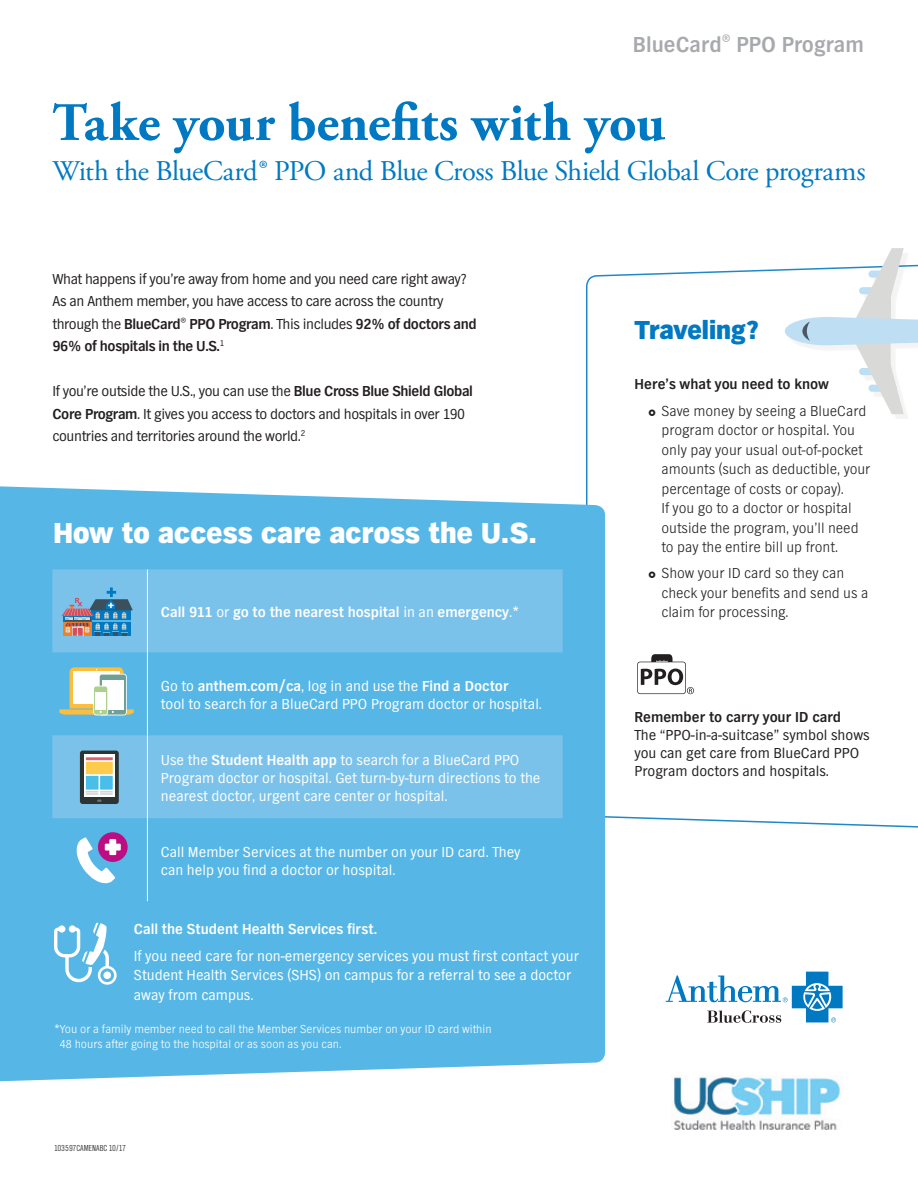
<style>
.page{position:relative;width:918px;height:1188px;background:#fff}
.page>*{position:absolute;margin:0;border:0;box-sizing:border-box;transform-origin:0 0}
.t1{font:700 54px "Adobe Garamond Pro";letter-spacing:-.005em;color:#0079c2}
.t2{font:800 30px "TV Nord EF";color:#fff}
.t3{font:28.5px "Adobe Garamond Pro";letter-spacing:-.02em;color:#0079c2}
.t4{font:800 27px "TV Nord EF";letter-spacing:-.01em;color:#0079c2}
.t5{font:700 22.5px "TV Nord EF";color:#a8a9ad}
.t6{font:15px/18px "TV Nord EF";color:#fff}
.t7{font:15px/22.5px "TV Nord EF";letter-spacing:-.025em;color:#231f20}
.t8{font:300 15px/19.5px "TV Nord EF";color:#231f20}
.t9{font:15px/18px "TV Nord EF";color:#231f20}
.t10{font:700 15px "TV Nord EF";color:#fff}
.t11{font:700 15px "TV Nord EF";color:#231f20}
.Disclaimer_Note{font:300 12px/15px "TV Nord EF";color:#fff}
.t12{font:300 9px "TV Nord Cond EF";color:#231f20}
.s1{font-weight:700}
.s2{font-weight:400}
</style>
<div class="page">
<svg style="left:586px;top:269px;width:332px;height:560px"></svg>
<div style="left:0;top:486px;width:605px;height:596px;background:#56b7e7"></div>
<svg style="left:52px;top:569px;width:511px;height:249px;background:#6ebee9"></svg>
<hr style="left:147px;top:569px;width:1px;height:83px;background:#fff">
<hr style="left:147px;top:652px;width:1px;height:83px;background:#fff">
<hr style="left:147px;top:818px;width:1px;height:83px;background:#fff">
<hr style="left:147px;top:735px;width:1px;height:83px;background:#fff">
<svg style="left:62px;top:587px;width:71px;height:49px;background:#6c94b1"></svg>
<svg style="left:59px;top:667px;width:75px;height:48px"></svg>
<div style="left:80px;top:751px;width:39px;height:53px;background:#2d3534;border-radius:3px"></div>
<svg style="left:84px;top:755px;width:31px;height:42px"></svg>
<hr style="left:86px;top:757px;width:27px;height:3px;background:#df616c">
<div style="left:86px;top:762px;width:27px;height:12px;background:#fecc4c"></div>
<div style="left:86px;top:776px;width:13px;height:14px;background:#49beea"></div>
<div style="left:100px;top:776px;width:13px;height:14px;background:#49beea"></div>
<svg style="left:86px;top:791px;width:27px;height:11px"></svg>
<svg style="left:75px;top:832px;width:53px;height:51px"></svg>
<svg style="left:637px;top:653px;width:57px;height:41px"></svg>
<div style="left:790px;top:253px;width:128px;height:166px;background:#fff"></div>
<svg style="left:785px;top:248px;width:133px;height:166px"></svg>
<svg style="left:666px;top:972px;width:177px;height:51px"></svg>
<img style="left:672px;top:1076px;width:170px;height:54px">
<svg style="left:54px;top:923px;width:63px;height:62px"></svg>
<svg style="left:649px;top:409px;width:6px;height:7px"></svg>
<svg style="left:649px;top:572px;width:6px;height:6px"></svg>
<p class="t5" style="left:633px;top:32px;width:233px">BlueCard<sup>®</sup> PPO Program</p>
<p class="t1" style="left:52px;top:91px;width:614px">Take your benefits with you</p>
<p class="t3" style="left:52px;top:154px;width:815px">With the BlueCard® PPO and Blue Cross Blue Shield Global Core programs</p>
<p class="t7" style="left:52px;top:268px;width:426px">What happens if you’re away from home and you need care right away?<br>As an Anthem member, you have access to care across the country through the <span class="s1">BlueCard</span><sup>®</sup> <span class="s1">PPO Program</span>. This includes <span class="s1">92% of doctors and 96% of hospitals in the U.S.</span><sup>1</sup></p>
<p class="t7" style="left:52px;top:380px;width:422px">If you’re outside the U.S., you can use the <span class="s1">Blue Cross Blue Shield Global<br>Core Program</span>. It gives you access to doctors and hospitals in over 190 countries and territories around the world.<sup>2</sup></p>
<p class="t2" style="left:53px;top:517px;width:485px">How to access care across the U.S.</p>
<p class="t10" style="left:161px;top:604px;width:360px">Call 911 <span class="s2">or</span> go to the nearest hospital <span class="s2">in an</span> emergency<span class="s2">.*</span></p>
<p class="t6" style="left:161px;top:677px;width:383px">Go to <span class="s1">anthem.com/ca</span>, log in and use the <span class="s1">Find a Doctor<br></span>tool to search for a BlueCard PPO Program doctor or hospital.</p>
<p class="t6" style="left:161px;top:751px;width:381px">Use the <span class="s1">Student Health app</span> to search for a BlueCard PPO<br>Program doctor or hospital. Get turn-by-turn directions to the nearest doctor, urgent care center or hospital.</p>
<p class="t6" style="left:161px;top:843px;width:361px">Call Member Services at the number on your ID card. They can help you find a doctor or hospital.</p>
<p class="t10" style="left:134px;top:921px;width:245px">Call the Student Health Services first.</p>
<p class="t6" style="left:134px;top:946px;width:447px;line-height:19.5px">If you need care for non-emergency services you must first contact your<br>Student Health Services (SHS) on campus for a referral to see a doctor away from campus.</p>
<p class="Disclaimer_Note" style="left:60px;top:1021px;width:433px;text-indent:-6px">*You or a family member need to call the Member Services number on your ID card within<br>48 hours after going to the hospital or as soon as you can.</p>
<p class="t12" style="left:54px;top:1143px;width:73px">103597CAMENABC 10/17</p>
<p class="t4" style="left:634px;top:315px;width:126px">Traveling?</p>
<p class="t11" style="left:634px;top:376px;width:196px">Here’s what you need to know</p>
<p class="t8" style="left:662px;top:401px;width:210px">Save money by seeing a BlueCard program doctor or hospital. You only pay your usual out-of-pocket amounts (such as deductible, your percentage of costs or copay).<br>If you go to a doctor or hospital outside the program, you’ll need to pay the entire bill up front.</p>
<p class="t8" style="left:662px;top:563px;width:208px">Show your ID card so they can check your benefits and send us a claim for processing.</p>
<p class="t11" style="left:634px;top:708px;width:208px">Remember to carry your ID card</p>
<p class="t9" style="left:634px;top:725px;width:237px">The “PPO-in-a-suitcase” symbol shows you can get care from BlueCard PPO<br>Program doctors and hospitals.</p>
</div>
